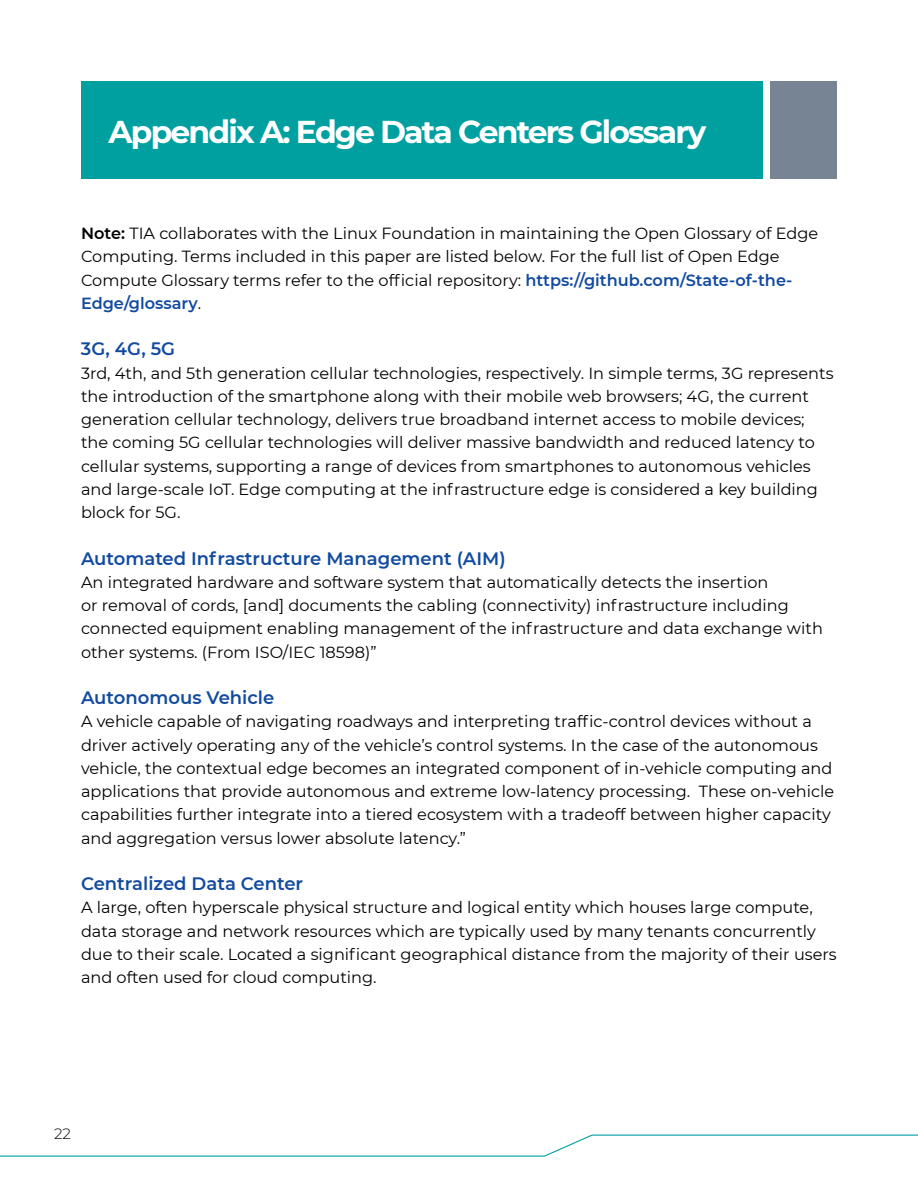
<style>
.page{position:relative;width:918px;height:1188px;background:#fff}
.page>*{position:absolute;margin:0;border:0;box-sizing:border-box;transform-origin:0 0}
.t1{font:700 31.5px "Montserrat";letter-spacing:-.06em;color:#fff}
.t2{font:600 18px "Montserrat";color:#114a9f}
.t3{font:16.2px/23.2px "Montserrat";color:#000}
.t4{font:300 15px "Montserrat";color:#000}
.s1{font-weight:600}
.s2{font-weight:600;color:#114a9f}
</style>
<div class="page">
<svg style="left:0;top:1134px;width:918px;height:23px"></svg>
<div style="left:81px;top:81px;width:681px;height:97px;background:#00a0a1"></div>
<div style="left:770px;top:81px;width:67px;height:97px;background:#778493"></div>
<h1 class="t1" style="left:109px;top:109px;width:599px">Appendix A: Edge Data Centers Glossary</h1>
<p class="t3" style="left:81px;top:221px;width:739px"><span class="s1">Note:</span> TIA collaborates with the Linux Foundation in maintaining the Open Glossary of Edge Computing. Terms included in this paper are listed below. For the full list of Open Edge Compute Glossary terms refer to the official repository: <span class="s2">https://github.com/State-of-the-Edge/glossary</span>.</p>
<p class="t2" style="left:81px;top:340px;width:96px">3G, 4G, 5G</p>
<p class="t3" style="left:81px;top:361px;width:754px">3rd, 4th, and 5th generation cellular technologies, respectively. In simple terms, 3G represents the introduction of the smartphone along with their mobile web browsers; 4G, the current generation cellular technology, delivers true broadband internet access to mobile devices; the coming 5G cellular technologies will deliver massive bandwidth and reduced latency to cellular systems, supporting a range of devices from smartphones to autonomous vehicles and large-scale IoT. Edge computing at the infrastructure edge is considered a key building block for 5G.</p>
<p class="t2" style="left:81px;top:546px;width:426px">Automated Infrastructure Management (AIM)</p>
<p class="t3" style="left:81px;top:570px;width:743px">An integrated hardware and software system that automatically detects the insertion<br>or removal of cords, [and] documents the cabling (connectivity) infrastructure including connected equipment enabling management of the infrastructure and data exchange with other systems. (From ISO/IEC 18598)”</p>
<p class="t2" style="left:81px;top:689px;width:195px">Autonomous Vehicle</p>
<p class="t3" style="left:81px;top:709px;width:755px">A vehicle capable of navigating roadways and interpreting traffic-control devices without a driver actively operating any of the vehicle’s control systems. In the case of the autonomous vehicle, the contextual edge becomes an integrated component of in-vehicle computing and applications that provide autonomous and extreme low-latency processing. These on-vehicle capabilities further integrate into a tiered ecosystem with a tradeoff between higher capacity and aggregation versus lower absolute latency.”</p>
<p class="t2" style="left:81px;top:875px;width:224px">Centralized Data Center</p>
<p class="t3" style="left:81px;top:895px;width:757px">A large, often hyperscale physical structure and logical entity which houses large compute, data storage and network resources which are typically used by many tenants concurrently due to their scale. Located a significant geographical distance from the majority of their users and often used for cloud computing.</p>
<p class="t4" style="left:54px;top:1128px;width:18px">22</p>
</div>
